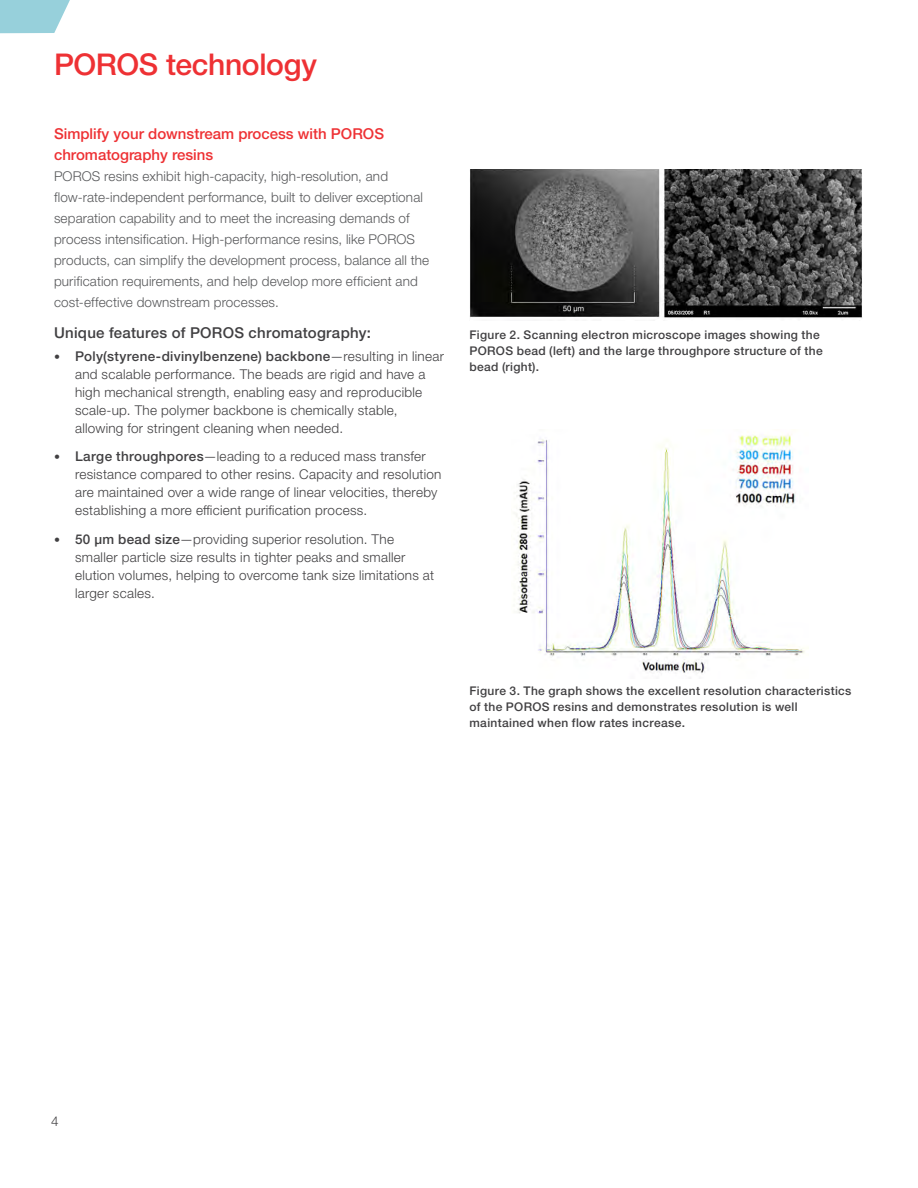
<style>
.page{position:relative;width:918px;height:1188px;background:#fff}
.page>*{position:absolute;margin:0;border:0;box-sizing:border-box;transform-origin:0 0}
.t1{font:500 30px "Helvetica Neue LTW1 G";letter-spacing:-.015em;color:#ee3134}
.t2{font:500 15px/21px "Helvetica Neue LTW1 G";color:#ee3134}
.t3{font:500 15px "Helvetica Neue LTW1 G";letter-spacing:.02em;color:#414042}
.t4{font:300 13.5px/18px "Helvetica Neue LTW1 G";letter-spacing:.02em;color:#414042}
.t5{font:300 13.5px/21px "Helvetica Neue LTW1 G";letter-spacing:.01em;color:#58595b}
.t6{font:500 12px/15.8px "Helvetica Neue LTW1 G";letter-spacing:.03em;color:#414042}
.s1{font-weight:500;font-size:12px}
.s2{font-weight:500}
</style>
<div class="page">
<svg style="left:0;top:0;width:70px;height:33px;background:#a2d5df"></svg>
<img style="left:514px;top:434px;width:291px;height:240px">
<img style="left:470px;top:169px;width:392px;height:149px">
<h1 class="t1" style="left:54px;top:47px;width:264px">POROS technology</h1>
<p class="t2" style="left:54px;top:123px;width:332px">Simplify your downstream process with POROS chromatography resins</p>
<p class="t5" style="left:54px;top:166px;width:377px">POROS resins exhibit high-capacity, high-resolution, and flow-rate-independent performance, built to deliver exceptional separation capability and to meet the increasing demands of process intensification. High-performance resins, like POROS products, can simplify the development process, balance all the purification requirements, and help develop more efficient and cost-effective downstream processes.</p>
<p class="t3" style="left:54px;top:324px;width:318px">Unique features of POROS chromatography:</p>
<p class="t4" style="left:75px;top:347px;width:371px;text-indent:-21px"><span class="s1">•</span> <span class="s2">Poly(styrene-divinylbenzene) backbone</span>—resulting in linear and scalable performance. The beads are rigid and have a high mechanical strength, enabling easy and reproducible scale-up. The polymer backbone is chemically stable, allowing for stringent cleaning when needed.</p>
<p class="t4" style="left:75px;top:448px;width:368px;text-indent:-21px"><span class="s1">•</span> <span class="s2">Large throughpores</span>—leading to a reduced mass transfer resistance compared to other resins. Capacity and resolution are maintained over a wide range of linear velocities, thereby establishing a more efficient purification process.</p>
<p class="t4" style="left:75px;top:530px;width:361px;text-indent:-21px"><span class="s1">•</span> <span class="s2">50 µm bead size</span>—providing superior resolution. The smaller particle size results in tighter peaks and smaller elution volumes, helping to overcome tank size limitations at larger scales.</p>
<p class="t6" style="left:470px;top:327px;width:355px">Figure 2. Scanning electron microscope images showing the<br>POROS bead (left) and the large throughpore structure of the bead (right).</p>
<p class="t6" style="left:470px;top:683px;width:384px">Figure 3. The graph shows the excellent resolution characteristics of the POROS resins and demonstrates resolution is well maintained when flow rates increase.</p>
<p class="t4" style="left:51px;top:1112px;width:9px">4</p>
</div>
